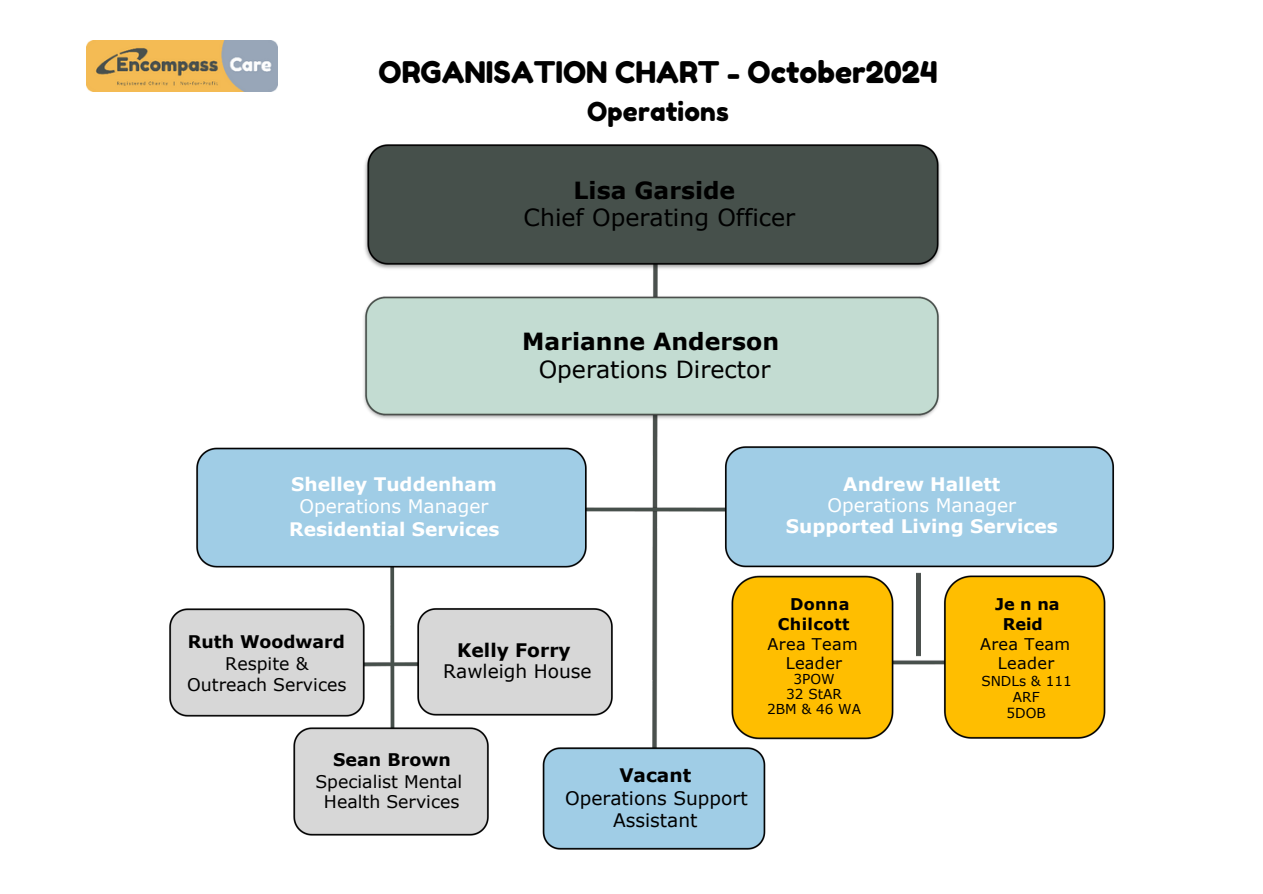
<style>
.page{position:relative;width:1263px;height:894px;background:#fff}
.page>*{position:absolute;margin:0;border:0;box-sizing:border-box;transform-origin:0 0}
.t1{font:29.85px "Fredoka One";color:#000}
.t2{font:26.1px "Fredoka One";letter-spacing:.005em;color:#000}
.t3{font:23.55px "Verdana";color:#000}
.t4{font:700 23.55px "Verdana";color:#000}
.t5{font:700 18.6px/21.1px "Verdana";color:#fff;text-align:center}
.t6{font:18.6px "Verdana";color:#000}
.t7{font:18.6px/21.1px "Verdana";color:#fff;text-align:center}
.t8{font:700 18.6px "Verdana";color:#000}
.t9{font:17.4px "Verdana";color:#000}
.t10{font:700 17.4px "Verdana";color:#000}
.t11{font:16.05px "Verdana";letter-spacing:.02em;color:#000}
.t12{font:700 16.05px/19.8px "Verdana";letter-spacing:.02em;color:#000;text-align:right}
.t13{font:13.65px/14.9px "Verdana";color:#000;text-align:center}
.s1{font-weight:700}
.s2{font-weight:400}
</style>
<div class="page">
<img style="left:653px;top:273px;width:4px;height:166px">
<img style="left:87px;top:41px;width:190px;height:51px">
<img style="left:196px;top:439px;width:520px;height:300px">
<img style="left:364px;top:144px;width:577px;height:129px">
<img style="left:169px;top:600px;width:328px;height:236px">
<img style="left:542px;top:739px;width:224px;height:111px">
<img style="left:363px;top:288px;width:577px;height:135px">
<img style="left:716px;top:446px;width:398px;height:300px">
<h3 class="t1" style="left:379px;top:54px;width:561px">ORGANISATION CHART - October2024</h3>
<h3 class="t2" style="left:587px;top:95px;width:143px">Operations</h3>
<h5 class="t4" style="left:574px;top:175px;width:163px">Lisa Garside</h5>
<h5 class="t3" style="left:524px;top:203px;width:273px">Chief Operating Officer</h5>
<p class="t4" style="left:522px;top:326px;width:258px">Marianne Anderson</p>
<h4 class="t3" style="left:539px;top:354px;width:233px">Operations Director</h4>
<p class="t7" style="left:291px;top:473px;width:207px"><span class="s1">Shelley Tuddenham<br></span>Operations Manager</p>
<p class="t5" style="left:289px;top:518px;width:212px">Residential Services</p>
<p class="t5" style="left:786px;top:472px;width:273px">Andrew Hallett<br><span class="s2">Operations Manager<br></span>Supported Living Services</p>
<h4 class="t10" style="left:188px;top:630px;width:159px">Ruth Woodward</h4>
<h5 class="t9" style="left:225px;top:652px;width:85px">Respite &amp;</h5>
<p class="t9" style="left:187px;top:673px;width:161px">Outreach Services</p>
<p class="t8" style="left:457px;top:638px;width:115px">Kelly Forry</p>
<h5 class="t6" style="left:443px;top:659px;width:150px">Rawleigh House</h5>
<h4 class="t10" style="left:333px;top:747px;width:119px">Sean Brown</h4>
<h5 class="t9" style="left:315px;top:770px;width:148px">Specialist Mental</h5>
<h5 class="t9" style="left:324px;top:790px;width:137px">Health Services</h5>
<h6 class="t8" style="left:619px;top:763px;width:73px">Vacant</h6>
<p class="t6" style="left:565px;top:785px;width:184px">Operations Support</p>
<p class="t6" style="left:613px;top:807px;width:86px">Assistant</p>
<h6 class="t12" style="left:778px;top:593px;width:73px">Donna<br>Chilcott</h6>
<p class="t11" style="left:768px;top:633px;width:92px">Area Team</p>
<p class="t11" style="left:786px;top:653px;width:58px">Leader</p>
<p class="t13" style="left:767px;top:671px;width:96px">3POW<br>32 StAR<br>2BM &amp; 46 WA</p>
<p class="t12" style="left:995px;top:593px;width:66px">Je n na</p>
<h5 class="t12" style="left:1003px;top:613px;width:42px">Reid</h5>
<h4 class="t11" style="left:980px;top:633px;width:92px">Area Team</h4>
<h5 class="t11" style="left:998px;top:653px;width:58px">Leader</h5>
<p class="t13" style="left:981px;top:672px;width:92px;line-height:16px">SNDLs &amp; 111<br>ARF<br>5DOB</p>
</div>
